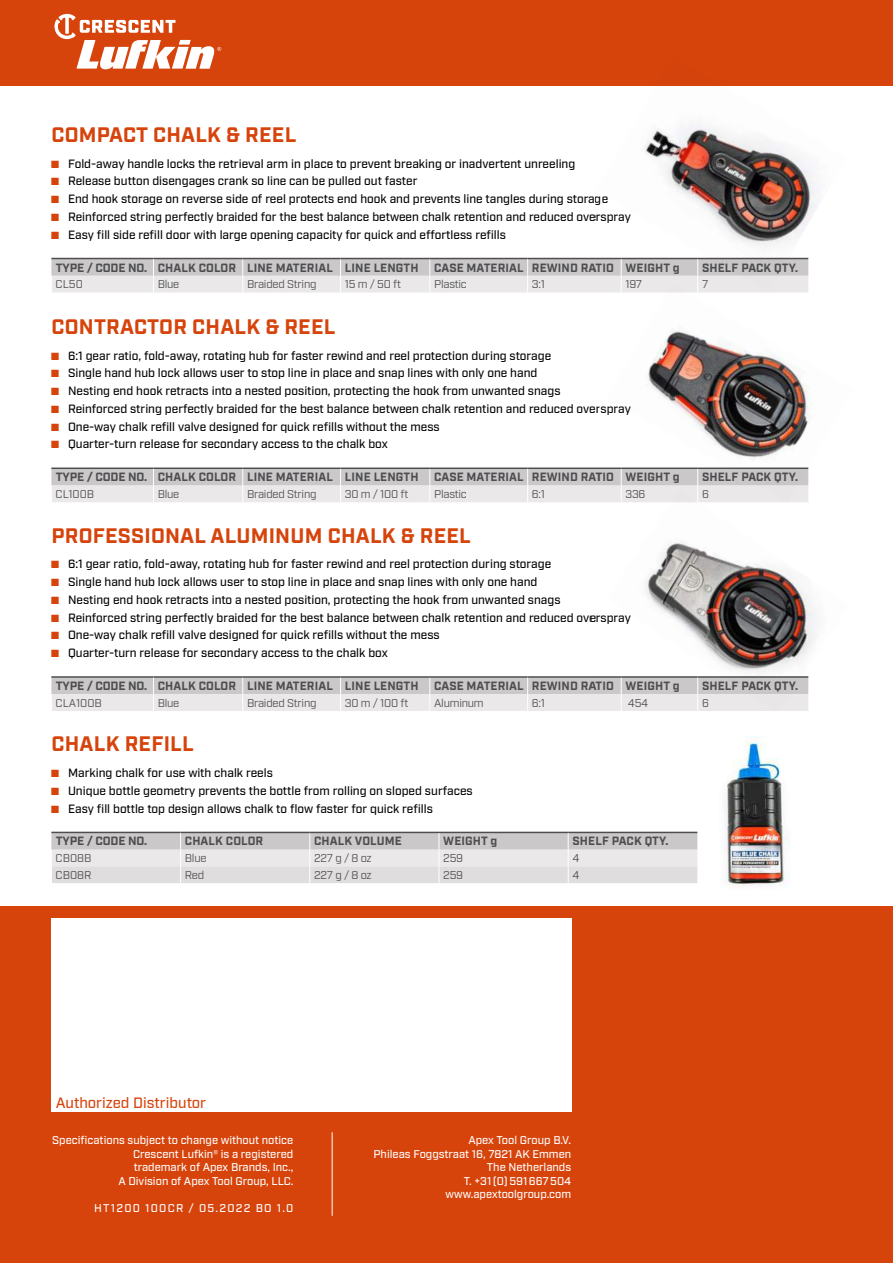
<style>
.page{position:relative;width:893px;height:1263px;background:#fff}
.page>*{position:absolute;margin:0;border:0;box-sizing:border-box;transform-origin:0 0}
.t1{font:700 21px "Industry";letter-spacing:.01em;color:#d6440c}
.t2{font:500 15px "Industry";color:#d6440c}
.t3{font:500 12px "Industry";color:#000}
.t4{font:700 12px "Industry";letter-spacing:.01em;color:#4e4e50}
.t5{font:700 12px "Industry";letter-spacing:-.01em;color:#4e4e50}
.t6{font:500 11.25px/13.5px "Industry";color:#fff;text-align:right}
.t7{font:11.25px "Industry";letter-spacing:-.02em;color:#4e4e50}
.t8{font:500 11.25px "Industry";letter-spacing:.11em;color:#fff}
.t9{font:11.25px "Industry";color:#4e4e50}
.s1{color:#d6440c}
</style>
<div class="page">
<div style="left:0;top:906px;width:893px;height:357px;background:#d6440c"></div>
<div style="left:0;top:0;width:893px;height:85px;background:#d6440c"></div>
<svg style="left:54px;top:14px;width:167px;height:55px"></svg>
<div style="left:51px;top:918px;width:520px;height:194px;background:#fff"></div>
<hr style="left:332px;top:1132px;width:1px;height:84px;background:#fff">
<svg style="left:51px;top:258px;width:556px;height:34px;background:#d5d3d4"></svg>
<hr style="left:51px;top:467px;width:102px;height:2px;background:#4e4e50">
<hr style="left:153px;top:467px;width:90px;height:2px;background:#4e4e50">
<hr style="left:243px;top:467px;width:98px;height:2px;background:#4e4e50">
<hr style="left:341px;top:467px;width:89px;height:2px;background:#4e4e50">
<hr style="left:430px;top:467px;width:98px;height:2px;background:#4e4e50">
<hr style="left:528px;top:467px;width:93px;height:2px;background:#4e4e50">
<svg style="left:51px;top:468px;width:556px;height:34px;background:#d6d4d5"></svg>
<hr style="left:51px;top:676px;width:102px;height:2px;background:#4e4e50">
<hr style="left:153px;top:676px;width:90px;height:2px;background:#4e4e50">
<hr style="left:243px;top:676px;width:98px;height:2px;background:#4e4e50">
<hr style="left:341px;top:676px;width:89px;height:2px;background:#4e4e50">
<hr style="left:430px;top:676px;width:98px;height:2px;background:#4e4e50">
<hr style="left:528px;top:676px;width:93px;height:2px;background:#4e4e50">
<svg style="left:51px;top:677px;width:557px;height:34px;background:#d8d5d6"></svg>
<svg style="left:51px;top:832px;width:624px;height:51px;background:#d9d7d8"></svg>
<img style="left:596px;top:85px;width:250px;height:206px">
<img style="left:607px;top:285px;width:239px;height:217px">
<img style="left:608px;top:491px;width:238px;height:220px">
<img style="left:675px;top:736px;width:115px;height:151px">
<h1 class="t1" style="left:51px;top:122px;width:246px">COMPACT CHALK &amp; REEL</h1>
<p class="t3" style="left:51px;top:156px;width:526px"><span class="s1">■</span> Fold-away handle locks the retrieval arm in place to prevent breaking or inadvertent unreeling</p>
<p class="t3" style="left:51px;top:174px;width:368px"><span class="s1">■</span> Release button disengages crank so line can be pulled out faster</p>
<p class="t3" style="left:51px;top:192px;width:559px"><span class="s1">■</span> End hook storage on reverse side of reel protects end hook and prevents line tangles during storage</p>
<p class="t3" style="left:51px;top:210px;width:581px"><span class="s1">■</span> Reinforced string perfectly braided for the best balance between chalk retention and reduced overspray</p>
<p class="t3" style="left:51px;top:227px;width:456px"><span class="s1">■</span> Easy fill side refill door with large opening capacity for quick and effortless refills</p>
<p class="t4" style="left:56px;top:260px;width:364px">TYPE / CODE NO. CHALK COLOR LINE MATERIAL LINE LENGTH</p>
<p class="t4" style="left:434px;top:260px;width:247px">CASE MATERIAL REWIND RATIO WEIGHT g</p>
<p class="t4" style="left:702px;top:260px;width:97px">SHELF PACK QTY.</p>
<p class="t7" style="left:56px;top:278px;width:29px">CL50</p>
<p class="t7" style="left:158px;top:278px;width:23px">Blue</p>
<p class="t7" style="left:247px;top:278px;width:71px">Braided String</p>
<p class="t7" style="left:345px;top:278px;width:58px">15 m / 50 ft</p>
<p class="t7" style="left:434px;top:278px;width:34px">Plastic</p>
<p class="t7" style="left:532px;top:278px;width:15px">3:1</p>
<p class="t7" style="left:625px;top:278px;width:18px">197</p>
<p class="t7" style="left:702px;top:278px;width:8px">7</p>
<h1 class="t1" style="left:51px;top:314px;width:285px">CONTRACTOR CHALK &amp; REEL</h1>
<p class="t3" style="left:51px;top:348px;width:502px"><span class="s1">■</span> 6:1 gear ratio, fold-away, rotating hub for faster rewind and reel protection during storage</p>
<p class="t3" style="left:51px;top:366px;width:488px"><span class="s1">■</span> Single hand hub lock allows user to stop line in place and snap lines with only one hand</p>
<p class="t3" style="left:51px;top:384px;width:511px"><span class="s1">■</span> Nesting end hook retracts into a nested position, protecting the hook from unwanted snags</p>
<p class="t3" style="left:51px;top:402px;width:581px"><span class="s1">■</span> Reinforced string perfectly braided for the best balance between chalk retention and reduced overspray</p>
<p class="t3" style="left:51px;top:419px;width:390px"><span class="s1">■</span> One-way chalk refill valve designed for quick refills without the mess</p>
<p class="t3" style="left:51px;top:437px;width:338px"><span class="s1">■</span> Quarter-turn release for secondary access to the chalk box</p>
<p class="t4" style="left:56px;top:470px;width:364px">TYPE / CODE NO. CHALK COLOR LINE MATERIAL LINE LENGTH</p>
<p class="t4" style="left:434px;top:470px;width:247px">CASE MATERIAL REWIND RATIO WEIGHT g</p>
<p class="t4" style="left:702px;top:470px;width:97px">SHELF PACK QTY.</p>
<p class="t7" style="left:56px;top:487px;width:40px">CL100B</p>
<p class="t7" style="left:158px;top:487px;width:23px">Blue</p>
<p class="t7" style="left:247px;top:487px;width:71px">Braided String</p>
<p class="t7" style="left:345px;top:487px;width:65px">30 m / 100 ft</p>
<p class="t7" style="left:434px;top:487px;width:34px">Plastic</p>
<p class="t7" style="left:532px;top:487px;width:15px">6:1</p>
<p class="t7" style="left:625px;top:487px;width:22px">336</p>
<p class="t7" style="left:702px;top:487px;width:8px">6</p>
<h1 class="t1" style="left:51px;top:523px;width:421px">PROFESSIONAL ALUMINUM CHALK &amp; REEL</h1>
<p class="t3" style="left:51px;top:557px;width:502px"><span class="s1">■</span> 6:1 gear ratio, fold-away, rotating hub for faster rewind and reel protection during storage</p>
<p class="t3" style="left:51px;top:575px;width:488px"><span class="s1">■</span> Single hand hub lock allows user to stop line in place and snap lines with only one hand</p>
<p class="t3" style="left:51px;top:592px;width:511px"><span class="s1">■</span> Nesting end hook retracts into a nested position, protecting the hook from unwanted snags</p>
<p class="t3" style="left:51px;top:610px;width:581px"><span class="s1">■</span> Reinforced string perfectly braided for the best balance between chalk retention and reduced overspray</p>
<p class="t3" style="left:51px;top:628px;width:390px"><span class="s1">■</span> One-way chalk refill valve designed for quick refills without the mess</p>
<p class="t3" style="left:51px;top:646px;width:338px"><span class="s1">■</span> Quarter-turn release for secondary access to the chalk box</p>
<p class="t4" style="left:56px;top:679px;width:364px">TYPE / CODE NO. CHALK COLOR LINE MATERIAL LINE LENGTH</p>
<p class="t4" style="left:434px;top:679px;width:247px">CASE MATERIAL REWIND RATIO WEIGHT g</p>
<p class="t4" style="left:702px;top:679px;width:97px">SHELF PACK QTY.</p>
<p class="t9" style="left:56px;top:696px;width:48px">CLA100B</p>
<p class="t7" style="left:158px;top:696px;width:23px">Blue</p>
<p class="t7" style="left:247px;top:696px;width:71px">Braided String</p>
<p class="t7" style="left:345px;top:696px;width:65px">30 m / 100 ft</p>
<p class="t7" style="left:434px;top:696px;width:51px">Aluminum</p>
<p class="t7" style="left:532px;top:696px;width:15px">6:1</p>
<p class="t7" style="left:628px;top:696px;width:22px">454</p>
<p class="t7" style="left:702px;top:696px;width:8px">6</p>
<h1 class="t1" style="left:51px;top:731px;width:144px">CHALK REFILL</h1>
<p class="t3" style="left:51px;top:766px;width:223px"><span class="s1">■</span> Marking chalk for use with chalk reels</p>
<p class="t3" style="left:51px;top:783px;width:423px"><span class="s1">■</span> Unique bottle geometry prevents the bottle from rolling on sloped surfaces</p>
<p class="t3" style="left:51px;top:801px;width:383px"><span class="s1">■</span> Easy fill bottle top design allows chalk to flow faster for quick refills</p>
<p class="t5" style="left:56px;top:834px;width:93px">TYPE / CODE NO.</p>
<p class="t4" style="left:185px;top:834px;width:80px">CHALK COLOR</p>
<p class="t4" style="left:314px;top:834px;width:89px">CHALK VOLUME</p>
<p class="t4" style="left:443px;top:834px;width:55px">WEIGHT g</p>
<p class="t4" style="left:572px;top:834px;width:97px">SHELF PACK QTY.</p>
<p class="t7" style="left:56px;top:851px;width:37px">CB08B</p>
<p class="t7" style="left:185px;top:851px;width:23px">Blue</p>
<p class="t7" style="left:314px;top:851px;width:59px">227 g / 8 oz</p>
<p class="t7" style="left:443px;top:851px;width:21px">259</p>
<p class="t7" style="left:572px;top:851px;width:8px">4</p>
<p class="t7" style="left:56px;top:868px;width:37px">CB08R</p>
<p class="t7" style="left:185px;top:868px;width:21px">Red</p>
<p class="t7" style="left:314px;top:868px;width:59px">227 g / 8 oz</p>
<p class="t7" style="left:443px;top:868px;width:21px">259</p>
<p class="t7" style="left:572px;top:868px;width:8px">4</p>
<p class="t2" style="left:56px;top:1094px;width:152px">Authorized Distributor</p>
<p class="t6" style="left:52px;top:1134px;width:243px">Specifications subject to change without notice Crescent Lufkin® is a registered<br>trademark of Apex Brands, Inc.,<br>A Division of Apex Tool Group, LLC.</p>
<p class="t8" style="left:94px;top:1201px;width:201px">HT1200 100CR / 05.2022 BO 1.0</p>
<p class="t6" style="left:374px;top:1134px;width:199px">Apex Tool Group B.V.<br>Phileas Foggstraat 16, 7821 AK Emmen<br>The Netherlands<br>T. +31(0)591667504 www.apextoolgroup.com</p>
</div>
